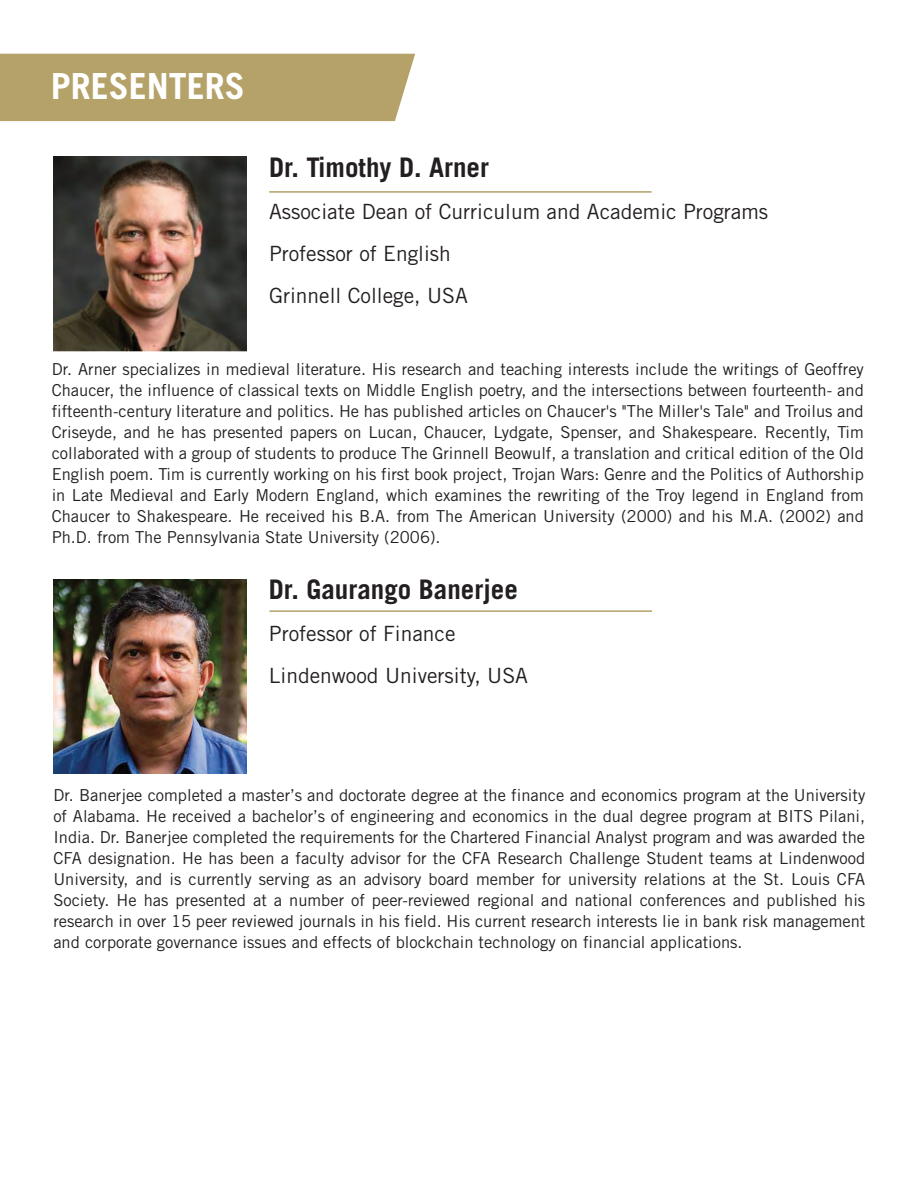
<style>
.page{position:relative;width:918px;height:1188px;background:#fff}
.page>*{position:absolute;margin:0;border:0;box-sizing:border-box;transform-origin:0 0}
.t1{font:700 36px "Trade Gothic";color:#fff}
.t2{font:700 27px "Trade Gothic";color:#231f20}
.t3{font:21px/42px "Trade Gothic";color:#231f20}
.t4{font:16.5px/21px "Trade Gothic";color:#231f20;text-align:justify}
</style>
<div class="page">
<img style="left:53px;top:157px;width:194px;height:194px">
<img style="left:53px;top:579px;width:193px;height:194px">
<div style="left:0;top:54px;width:415px;height:67px;background:#b5a268"></div>
<hr style="left:270px;top:610px;width:382px;height:2px;background:#b4a168">
<hr style="left:269px;top:191px;width:383px;height:2px;background:#b4a168">
<h1 class="t1" style="left:51px;top:64px;width:196px">PRESENTERS</h1>
<h2 class="t2" style="left:269px;top:151px;width:222px">Dr. Timothy D. Arner</h2>
<p class="t3" style="left:269px;top:191px;width:501px">Associate Dean of Curriculum and Academic Programs<br>Professor of English<br>Grinnell College, USA</p>
<p class="t4" style="left:52px;top:359px;width:814px">Dr. Arner specializes in medieval literature. His research and teaching interests include the writings of Geoffrey Chaucer, the influence of classical texts on Middle English poetry, and the intersections between fourteenth- and fifteenth-century literature and politics. He has published articles on Chaucer's "The Miller's Tale" and Troilus and Criseyde, and he has presented papers on Lucan, Chaucer, Lydgate, Spenser, and Shakespeare. Recently, Tim collaborated with a group of students to produce The Grinnell Beowulf, a translation and critical edition of the Old English poem. Tim is currently working on his first book project, Trojan Wars: Genre and the Politics of Authorship in Late Medieval and Early Modern England, which examines the rewriting of the Troy legend in England from Chaucer to Shakespeare. He received his B.A. from The American University (2000) and his M.A. (2002) and Ph.D. from The Pennsylvania State University (2006).</p>
<h2 class="t2" style="left:269px;top:573px;width:251px">Dr. Gaurango Banerjee</h2>
<p class="t3" style="left:269px;top:612px;width:261px">Professor of Finance<br>Lindenwood University, USA</p>
<p class="t4" style="left:53px;top:785px;width:814px">Dr. Banerjee completed a master’s and doctorate degree at the finance and economics program at the University of Alabama. He received a bachelor’s of engineering and economics in the dual degree program at BITS Pilani, India. Dr. Banerjee completed the requirements for the Chartered Financial Analyst program and was awarded the CFA designation. He has been a faculty advisor for the CFA Research Challenge Student teams at Lindenwood University, and is currently serving as an advisory board member for university relations at the St. Louis CFA Society. He has presented at a number of peer-reviewed regional and national conferences and published his research in over 15 peer reviewed journals in his field. His current research interests lie in bank risk management and corporate governance issues and effects of blockchain technology on financial applications.</p>
</div>
